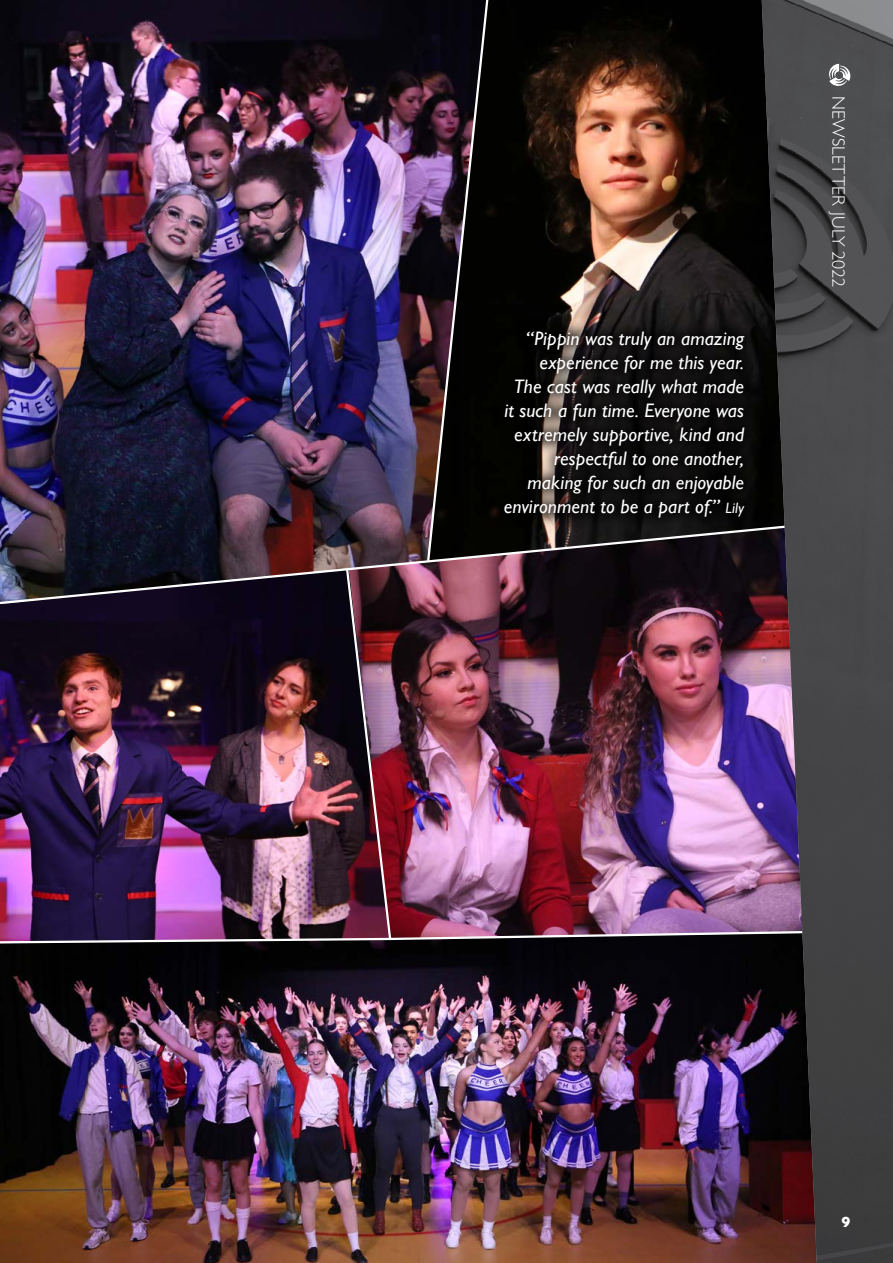
<style>
.page{position:relative;width:893px;height:1263px;background:#fff}
.page>*{position:absolute;margin:0;border:0;box-sizing:border-box;transform-origin:0 0}
.EC_Body{font:italic 19.5px/24px "Gill Sans";letter-spacing:.005em;color:#fff;text-align:right}
.t1{font:300 18px "Gill Sans";letter-spacing:.01em;color:#fff}
.t2{font:700 15px "Gill Sans";color:#fff}
.s1{font-size:15px}
</style>
<div class="page">
<img style="left:0;top:945px;width:761px;height:318px">
<img style="left:0;top:0;width:761px;height:945px">
<img style="left:761px;top:0;width:132px;height:1263px">
<svg style="left:829px;top:64px;width:21px;height:22px"></svg>
<p class="EC_Body" style="left:504px;top:327px;width:242px">“Pippin was truly an amazing experience for me this year.<br>The cast was really what made it such a fun time. Everyone was extremely supportive, kind and respectful to one another, making for such an enjoyable environment to be a part of.” <span class="s1">Lily</span></p>
<p class="t1" style="left:853px;top:96px;width:193px;rotate:90deg">NEWSLETTER JULY 2022</p>
<p class="t2" style="left:841px;top:1209px;width:10px">9</p>
</div>
